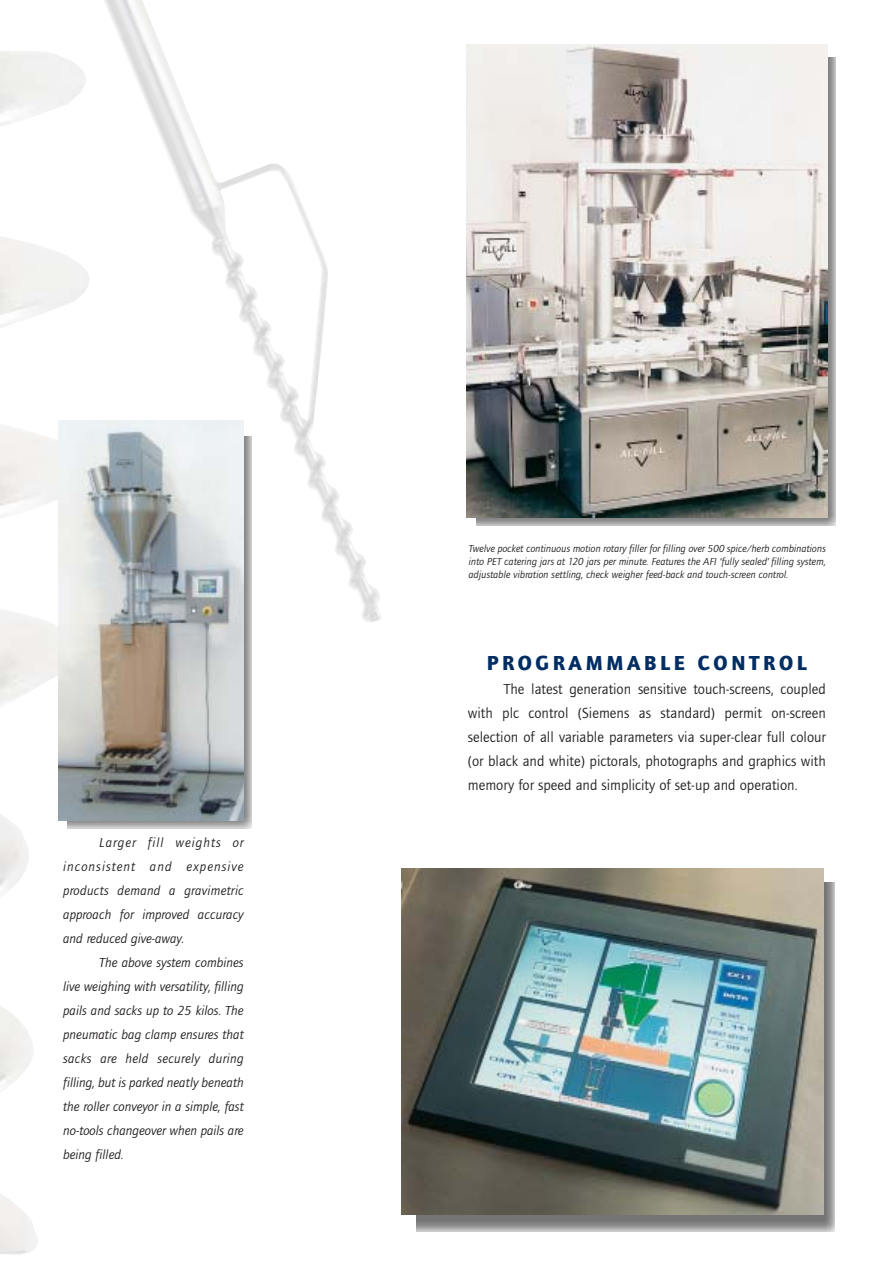
<style>
.page{position:relative;width:893px;height:1263px;background:#fff}
.page>*{position:absolute;margin:0;border:0;box-sizing:border-box;transform-origin:0 0}
.t1{font:700 21px "Foundry Journal";letter-spacing:.175em;color:#002d62}
.t2{font:15px/24px "Foundry Journal";color:#231f1f;text-align:justify}
.t3{font:italic 13.5px/24px "Foundry Journal";color:#231f1f;text-align:justify}
.t4{font:italic 10.5px/12.6px "Foundry Journal";color:#231f1f;text-align:justify}
</style>
<div class="page">
<img style="left:417px;top:883px;width:417px;height:349px">
<img style="left:476px;top:57px;width:359px;height:469px">
<img style="left:91px;top:623px;width:160px;height:205px">
<img style="left:79px;top:0;width:303px;height:623px">
<img style="left:466px;top:44px;width:361px;height:473px">
<img style="left:58px;top:420px;width:185px;height:400px">
<img style="left:401px;top:869px;width:422px;height:345px">
<p class="t3" style="left:62px;top:831px;width:182px;text-indent:36px">Larger fill weights or inconsistent and expensive products demand a gravimetric approach for improved accuracy and reduced give-away.</p>
<p class="t3" style="left:62px;top:951px;width:182px;text-indent:36px">The above system combines live weighing with versatility, filling pails and sacks up to 25 kilos. The pneumatic bag clamp ensures that sacks are held securely during filling, but is parked neatly beneath the roller conveyor in a simple, fast no-tools changeover when pails are being filled.</p>
<p class="t4" style="left:468px;top:544px;width:359px">Twelve pocket continuous motion rotary filler for filling over 500 spice/herb combinations into PET catering jars at 120 jars per minute. Features the AFI ‘fully sealed’ filling system, adjustable vibration settling, check weigher feed-back and touch-screen control.</p>
<h1 class="t1" style="left:487px;top:653px;width:321px">PROGRAMMABLE CONTROL</h1>
<p class="t2" style="left:468px;top:679px;width:359px;text-indent:36px">The latest generation sensitive touch-screens, coupled with plc control (Siemens as standard) permit on-screen selection of all variable parameters via super-clear full colour (or black and white) pictorals, photographs and graphics with memory for speed and simplicity of set-up and operation.</p>
</div>
